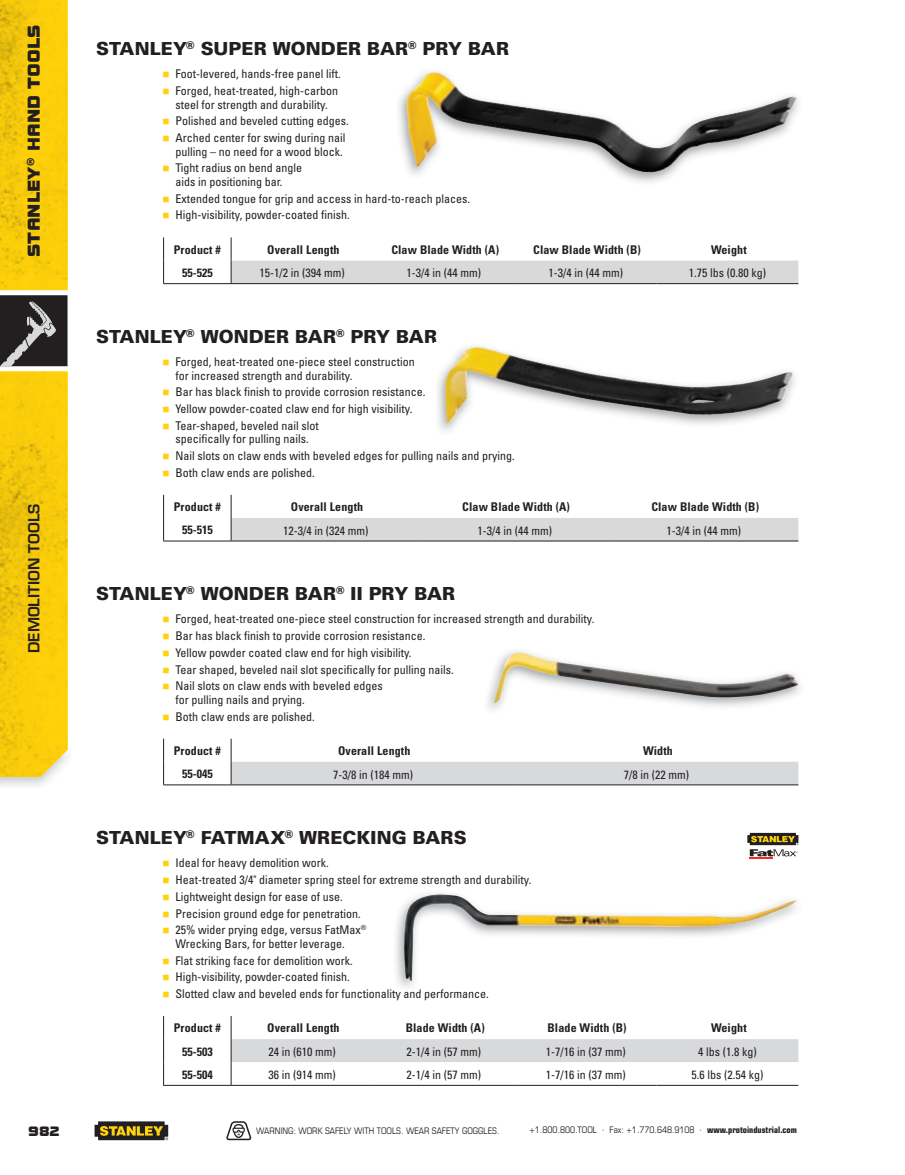
<style>
.page{position:relative;width:905px;height:1175px;background:#fff}
.page>*{position:absolute;margin:0;border:0;box-sizing:border-box;transform-origin:0 0}
.t1{font:900 18px "Univers";letter-spacing:.005em;color:#231f20}
.t2{font:18px "Bolt EF";color:#231f20}
.t3{font:600 15px "Eurostile LT Std";color:#231f20}
.t4{font:14.25px "Bolt EF";color:#231f20}
.t5{font:condensed 12px/13.5px "Univers";color:#231f20;text-align:center}
.t6{font:700 condensed 12px "Univers";letter-spacing:.01em;color:#231f20}
.t7{font:condensed 9px "Eurostile LT Std";color:#231f20}
.s1{color:#fed20e}
.s2{font-weight:700}
</style>
<div class="page">
<svg style="left:163px;top:237px;width:1px;height:46px"></svg>
<svg style="left:231px;top:237px;width:567px;height:47px"></svg>
<hr style="left:163px;top:283px;width:68px;height:1px;background:#231f20">
<svg style="left:163px;top:495px;width:1px;height:45px"></svg>
<svg style="left:231px;top:495px;width:567px;height:46px"></svg>
<hr style="left:163px;top:540px;width:68px;height:1px;background:#231f20">
<svg style="left:163px;top:738px;width:1px;height:46px"></svg>
<svg style="left:231px;top:738px;width:567px;height:47px"></svg>
<hr style="left:163px;top:784px;width:68px;height:1px;background:#231f20">
<hr style="left:231px;top:1085px;width:142px;height:1px;background:#231f20">
<hr style="left:373px;top:1085px;width:141px;height:1px;background:#231f20">
<hr style="left:514px;top:1085px;width:142px;height:1px;background:#231f20">
<hr style="left:656px;top:1085px;width:142px;height:1px;background:#231f20">
<svg style="left:163px;top:1016px;width:1px;height:69px"></svg>
<svg style="left:231px;top:1016px;width:567px;height:69px"></svg>
<hr style="left:163px;top:1085px;width:68px;height:1px;background:#231f20">
<img style="left:398px;top:71px;width:401px;height:112px">
<img style="left:406px;top:72px;width:390px;height:102px">
<img style="left:437px;top:346px;width:358px;height:85px">
<img style="left:445px;top:347px;width:347px;height:78px">
<img style="left:494px;top:652px;width:304px;height:51px">
<img style="left:395px;top:893px;width:402px;height:95px">
<img style="left:393px;top:989px;width:91px;height:3px">
<img style="left:402px;top:894px;width:394px;height:87px">
<svg style="left:747px;top:833px;width:51px;height:25px"></svg>
<img style="left:0;top:776px;width:51px;height:10px">
<img style="left:0;top:0;width:68px;height:776px">
<svg style="left:227px;top:1121px;width:25px;height:19px"></svg>
<svg style="left:94px;top:1121px;width:74px;height:19px"></svg>
<svg style="left:0;top:290px;width:68px;height:81px;background:#575455"></svg>
<h1 class="t2" style="left:24px;top:257px;width:234px;rotate:-90deg">Stanley® Hand toolS</h1>
<p class="t3" style="left:24px;top:653px;width:151px;rotate:-90deg">demolition tools</p>
<h1 class="t1" style="left:96px;top:37px;width:414px">STANLEY<sup>®</sup> SUPER WONDER BAR<sup>®</sup> PRY BAR</h1>
<p class="t5" style="left:162px;top:67px;width:180px"><span class="s1">■</span> Foot-levered, hands-free panel lift.</p>
<p class="t5" style="left:162px;top:84px;width:177px"><span class="s1">■</span> Forged, heat-treated, high-carbon steel for strength and durability.</p>
<p class="t5" style="left:162px;top:114px;width:188px"><span class="s1">■</span> Polished and beveled cutting edges.</p>
<p class="t5" style="left:162px;top:131px;width:184px;text-align:right"><span class="s1">■</span> Arched center for swing during nail pulling – no need for a wood block.</p>
<p class="t5" style="left:162px;top:161px;width:141px"><span class="s1">■</span> Tight radius on bend angle aids in positioning bar.</p>
<p class="t5" style="left:162px;top:191px;width:309px"><span class="s1">■</span> Extended tongue for grip and access in hard-to-reach places.</p>
<p class="t5" style="left:162px;top:208px;width:189px"><span class="s1">■</span> High-visibility, powder-coated finish.</p>
<p class="t6" style="left:174px;top:242px;width:48px">Product #</p>
<p class="t6" style="left:267px;top:242px;width:74px">Overall Length</p>
<p class="t6" style="left:391px;top:242px;width:109px">Claw Blade Width (A)</p>
<p class="t6" style="left:533px;top:242px;width:109px">Claw Blade Width (B)</p>
<p class="t6" style="left:711px;top:242px;width:37px">Weight</p>
<p class="t6" style="left:182px;top:265px;width:32px">55-525</p>
<p class="t5" style="left:259px;top:266px;width:87px">15-1/2 in (394 mm)</p>
<p class="t5" style="left:406px;top:266px;width:76px">1-3/4 in (44 mm)</p>
<p class="t5" style="left:548px;top:266px;width:76px">1-3/4 in (44 mm)</p>
<p class="t5" style="left:688px;top:266px;width:79px">1.75 lbs (0.80 kg)</p>
<h1 class="t1" style="left:96px;top:325px;width:342px">STANLEY<sup>®</sup> WONDER BAR<sup>®</sup> PRY BAR</h1>
<p class="t5" style="left:175px;top:355px;width:241px;text-align:left;text-indent:-13px"><span class="s1">■</span> Forged, heat-treated one-piece steel construction for increased strength and durability.</p>
<p class="t5" style="left:162px;top:385px;width:264px"><span class="s1">■</span> Bar has black finish to provide corrosion resistance.</p>
<p class="t5" style="left:162px;top:402px;width:251px"><span class="s1">■</span> Yellow powder-coated claw end for high visibility.</p>
<p class="t5" style="left:162px;top:418px;width:158px"><span class="s1">■</span> Tear-shaped, beveled nail slot specifically for pulling nails.</p>
<p class="t5" style="left:162px;top:449px;width:354px"><span class="s1">■</span> Nail slots on claw ends with beveled edges for pulling nails and prying.</p>
<p class="t5" style="left:162px;top:465px;width:154px"><span class="s1">■</span> Both claw ends are polished.</p>
<p class="t6" style="left:174px;top:499px;width:48px">Product #</p>
<p class="t6" style="left:291px;top:499px;width:74px">Overall Length</p>
<p class="t6" style="left:462px;top:499px;width:109px">Claw Blade Width (A)</p>
<p class="t6" style="left:651px;top:499px;width:109px">Claw Blade Width (B)</p>
<p class="t6" style="left:182px;top:522px;width:32px">55-515</p>
<p class="t5" style="left:283px;top:523px;width:87px">12-3/4 in (324 mm)</p>
<p class="t5" style="left:477px;top:523px;width:76px">1-3/4 in (44 mm)</p>
<p class="t5" style="left:666px;top:523px;width:76px">1-3/4 in (44 mm)</p>
<h1 class="t1" style="left:96px;top:582px;width:360px">STANLEY<sup>®</sup> WONDER BAR<sup>®</sup> II PRY BAR</h1>
<p class="t5" style="left:162px;top:612px;width:433px"><span class="s1">■</span> Forged, heat-treated one-piece steel construction for increased strength and durability.</p>
<p class="t5" style="left:162px;top:629px;width:264px"><span class="s1">■</span> Bar has black finish to provide corrosion resistance.</p>
<p class="t5" style="left:162px;top:645px;width:250px"><span class="s1">■</span> Yellow powder coated claw end for high visibility.</p>
<p class="t5" style="left:162px;top:662px;width:293px"><span class="s1">■</span> Tear shaped, beveled nail slot specifically for pulling nails.</p>
<p class="t5" style="left:175px;top:679px;width:209px;text-align:left;text-indent:-13px"><span class="s1">■</span> Nail slots on claw ends with beveled edges for pulling nails and prying.</p>
<p class="t5" style="left:162px;top:709px;width:154px"><span class="s1">■</span> Both claw ends are polished.</p>
<p class="t6" style="left:174px;top:743px;width:48px">Product #</p>
<p class="t6" style="left:338px;top:743px;width:74px">Overall Length</p>
<p class="t6" style="left:643px;top:743px;width:31px">Width</p>
<p class="t6" style="left:182px;top:766px;width:32px">55-045</p>
<p class="t5" style="left:333px;top:767px;width:81px">7-3/8 in (184 mm)</p>
<p class="t5" style="left:624px;top:767px;width:67px">7/8 in (22 mm)</p>
<h1 class="t1" style="left:96px;top:826px;width:372px">STANLEY<sup>®</sup> FATMAX<sup>®</sup> WRECKING BARS</h1>
<p class="t5" style="left:162px;top:856px;width:168px"><span class="s1">■</span> Ideal for heavy demolition work.</p>
<p class="t5" style="left:162px;top:872px;width:370px"><span class="s1">■</span> Heat-treated 3/4" diameter spring steel for extreme strength and durability.</p>
<p class="t5" style="left:162px;top:889px;width:182px"><span class="s1">■</span> Lightweight design for ease of use.</p>
<p class="t5" style="left:162px;top:906px;width:200px"><span class="s1">■</span> Precision ground edge for penetration.</p>
<p class="t5" style="left:175px;top:923px;width:192px;text-align:left;text-indent:-13px"><span class="s1">■</span> 25% wider prying edge, versus FatMax<sup>®<br></sup>Wrecking Bars, for better leverage.</p>
<p class="t5" style="left:162px;top:953px;width:192px"><span class="s1">■</span> Flat striking face for demolition work.</p>
<p class="t5" style="left:162px;top:970px;width:189px"><span class="s1">■</span> High-visibility, powder-coated finish.</p>
<p class="t5" style="left:162px;top:986px;width:328px"><span class="s1">■</span> Slotted claw and beveled ends for functionality and performance.</p>
<p class="t6" style="left:174px;top:1020px;width:48px">Product #</p>
<p class="t6" style="left:267px;top:1020px;width:74px">Overall Length</p>
<p class="t6" style="left:405px;top:1020px;width:81px">Blade Width (A)</p>
<p class="t6" style="left:547px;top:1020px;width:81px">Blade Width (B)</p>
<p class="t6" style="left:711px;top:1020px;width:37px">Weight</p>
<p class="t6" style="left:182px;top:1043px;width:32px">55-503</p>
<p class="t5" style="left:268px;top:1044px;width:69px">24 in (610 mm)</p>
<p class="t5" style="left:406px;top:1044px;width:76px">2-1/4 in (57 mm)</p>
<p class="t5" style="left:545px;top:1044px;width:81px">1-7/16 in (37 mm)</p>
<p class="t5" style="left:698px;top:1044px;width:60px">4 lbs (1.8 kg)</p>
<p class="t6" style="left:182px;top:1067px;width:32px">55-504</p>
<p class="t5" style="left:268px;top:1067px;width:69px">36 in (914 mm)</p>
<p class="t5" style="left:406px;top:1067px;width:76px">2-1/4 in (57 mm)</p>
<p class="t5" style="left:545px;top:1067px;width:81px">1-7/16 in (37 mm)</p>
<p class="t5" style="left:691px;top:1067px;width:73px">5.6 lbs (2.54 kg)</p>
<p class="t4" style="left:28px;top:1122px;width:33px">982</p>
<p class="t7" style="left:256px;top:1125px;width:245px">WARNING: WORK SAFELY WITH TOOLS. WEAR SAFETY GOGGLES.</p>
<p class="t7" style="left:529px;top:1124px;width:269px">+1.800.800.TOOL · Fax: +1.770.648.9108 · <span class="s2">www.protoindustrial.com</span></p>
</div>
